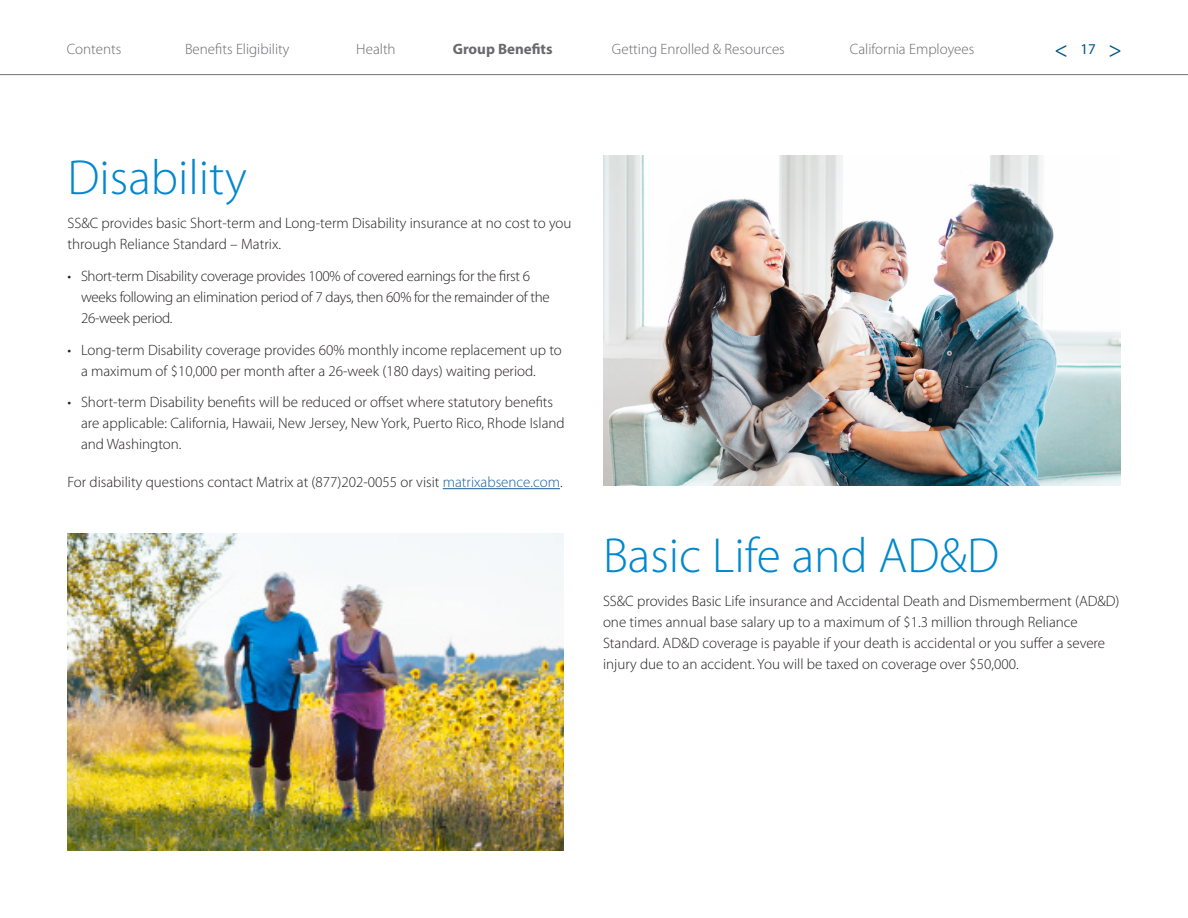
<style>
.page{position:relative;width:1188px;height:918px;background:#fff}
.page>*{position:absolute;margin:0;border:0;box-sizing:border-box;transform-origin:0 0}
.t1{font:300 49.5px "Myriad Pro";color:#0088ce}
.TOC_header{font:22.5px "Myriad Pro";color:#005587}
.P-body{font:300 15px/21px "Myriad Pro";color:#231f20}
.P-body-2{font:300 15px/21px "Myriad Pro";letter-spacing:-.02em;color:#231f20}
.t2{font:300 15px "Myriad Pro";color:#69696c}
.t3{font:700 15px "Myriad Pro";color:#69696c}
.TOC_header-2{font:15px "Myriad Pro";color:#005587}
.s1{color:#175d9e}
</style>
<div class="page">
<hr style="left:0;top:74px;width:1188px;height:1px;background:#717271">
<hr style="left:443px;top:488px;width:117px;height:1px;background:#175d9e">
<img style="left:68px;top:533px;width:496px;height:317px">
<img style="left:603px;top:155px;width:517px;height:331px">
<p class="t2" style="left:67px;top:40px;width:56px">Contents</p>
<p class="t2" style="left:185px;top:40px;width:106px">Benefits Eligibility</p>
<p class="t2" style="left:356px;top:40px;width:41px">Health</p>
<p class="t3" style="left:453px;top:39px;width:101px">Group Benefits</p>
<p class="t2" style="left:612px;top:40px;width:174px">Getting Enrolled &amp; Resources</p>
<p class="t2" style="left:850px;top:40px;width:126px">California Employees</p>
<p class="TOC_header" style="left:1054px;top:36px;width:15px">&lt;</p>
<p class="TOC_header-2" style="left:1080px;top:39px;width:17px">17</p>
<p class="TOC_header" style="left:1108px;top:36px;width:15px">&gt;</p>
<h1 class="t1" style="left:68px;top:147px;width:181px">Disability</h1>
<p class="P-body" style="left:68px;top:212px;width:506px">SS&amp;C provides basic Short-term and Long-term Disability insurance at no cost to you through Reliance Standard – Matrix.</p>
<p class="P-body-2" style="left:81px;top:265px;width:470px;text-indent:-14px">• Short-term Disability coverage provides 100% of covered earnings for the first 6 weeks following an elimination period of 7 days, then 60% for the remainder of the<br>26-week period.</p>
<p class="P-body" style="left:81px;top:339px;width:482px;text-indent:-14px">• Long-term Disability coverage provides 60% monthly income replacement up to a maximum of $10,000 per month after a 26-week (180 days) waiting period.</p>
<p class="P-body" style="left:81px;top:392px;width:485px;text-indent:-14px">• Short-term Disability benefits will be reduced or offset where statutory benefits are applicable: California, Hawaii, New Jersey, New York, Puerto Rico, Rhode Island and Washington.</p>
<p class="P-body" style="left:68px;top:472px;width:497px">For disability questions contact Matrix at (877)202-0055 or visit <span class="s1">matrixabsence.com</span>.</p>
<h1 class="t1" style="left:603px;top:525px;width:398px">Basic Life and AD&amp;D</h1>
<p class="P-body" style="left:603px;top:590px;width:518px">SS&amp;C provides Basic Life insurance and Accidental Death and Dismemberment (AD&amp;D) one times annual base salary up to a maximum of $1.3 million through Reliance Standard. AD&amp;D coverage is payable if your death is accidental or you suffer a severe injury due to an accident. You will be taxed on coverage over $50,000.</p>
</div>
